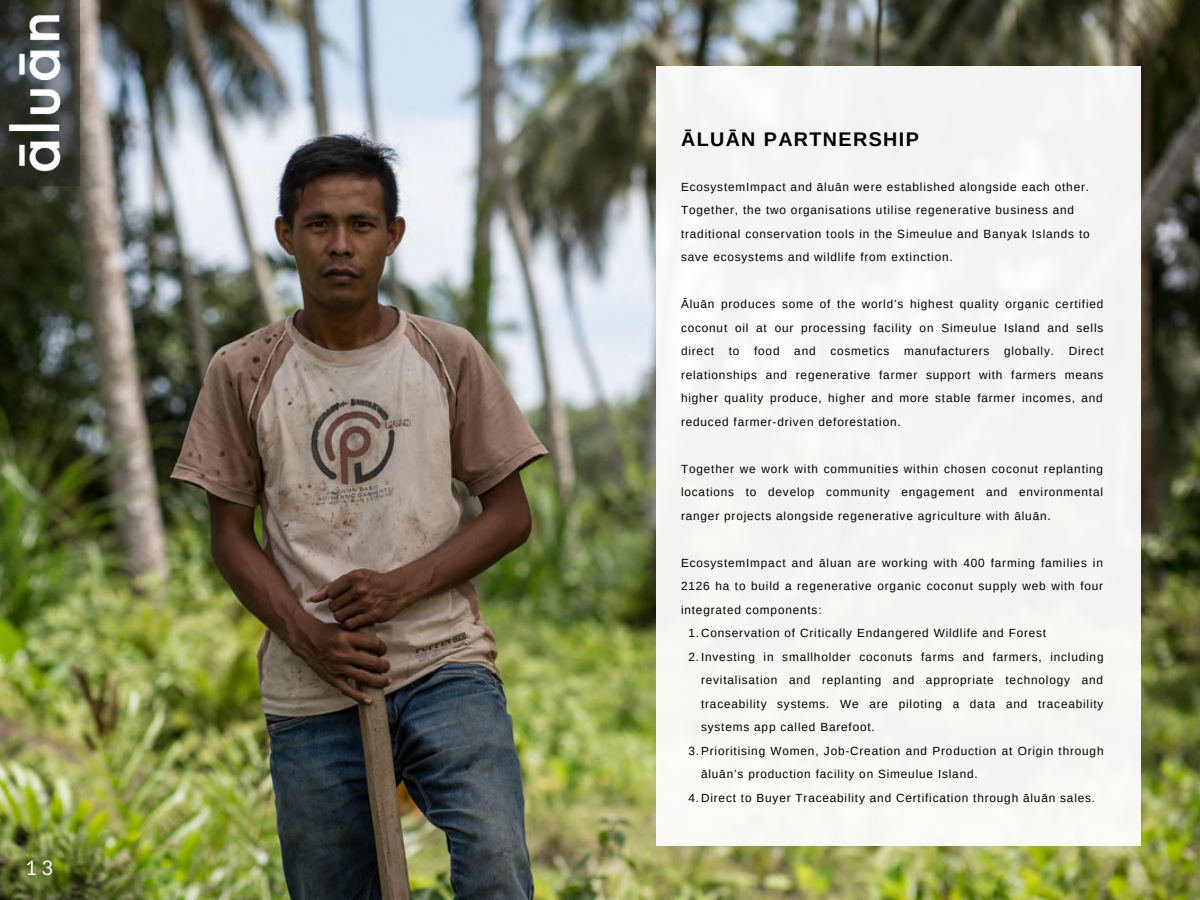
<style>
.page{position:relative;width:1200px;height:900px;background:#fff}
.page>*{position:absolute;margin:0;border:0;box-sizing:border-box;transform-origin:0 0}
.t1{font:20px "Lato";color:#fff}
.t2{font:700 19.8px "Arimo";letter-spacing:.07em;color:#000}
.t3{font:11.8px/23.4px "Arimo";letter-spacing:.07em;color:#000;text-align:justify}
</style>
<div class="page">
<img style="left:0;top:0;width:1200px;height:900px">
<div style="left:656px;top:66px;width:485px;height:780px;background:#f6f6f4"></div>
<svg style="left:69px;top:1px;width:11px;height:185px;background:#413f3a"></svg>
<img style="left:0;top:0;width:69px;height:186px">
<h1 class="t1" style="left:25px;top:855px;width:29px">13</h1>
<h2 class="t2" style="left:681px;top:128px;width:239px">ĀLUĀN PARTNERSHIP</h2>
<p class="t3" style="left:681px;top:175px;width:410px;text-align:left">EcosystemImpact and āluān were established alongside each other.<br>Together, the two organisations utilise regenerative business and traditional conservation tools in the Simeulue and Banyak Islands to save ecosystems and wildlife from extinction.</p>
<p class="t3" style="left:681px;top:293px;width:424px">Āluān produces some of the world’s highest quality organic certified coconut oil at our processing facility on Simeulue Island and sells direct to food and cosmetics manufacturers globally. Direct relationships and regenerative farmer support with farmers means higher quality produce, higher and more stable farmer incomes, and reduced farmer-driven deforestation.</p>
<p class="t3" style="left:681px;top:457px;width:424px">Together we work with communities within chosen coconut replanting locations to develop community engagement and environmental ranger projects alongside regenerative agriculture with āluān.</p>
<p class="t3" style="left:681px;top:551px;width:424px">EcosystemImpact and āluan are working with 400 farming families in 2126 ha to build a regenerative organic coconut supply web with four integrated components:</p>
<p class="t3" style="left:688px;top:622px;width:359px">1.Conservation of Critically Endangered Wildlife and Forest</p>
<p class="t3" style="left:688px;top:645px;width:417px">2.Investing in smallholder coconuts farms and farmers, including</p>
<p class="t3" style="left:701px;top:669px;width:403px">revitalisation and replanting and appropriate technology and</p>
<p class="t3" style="left:701px;top:692px;width:404px">traceability systems. We are piloting a data and traceability</p>
<p class="t3" style="left:701px;top:716px;width:175px">systems app called Barefoot.</p>
<p class="t3" style="left:688px;top:739px;width:417px">3.Prioritising Women, Job-Creation and Production at Origin through</p>
<p class="t3" style="left:701px;top:763px;width:278px">āluān’s production facility on Simeulue Island.</p>
<p class="t3" style="left:688px;top:786px;width:408px">4.Direct to Buyer Traceability and Certification through āluān sales.</p>
</div>
